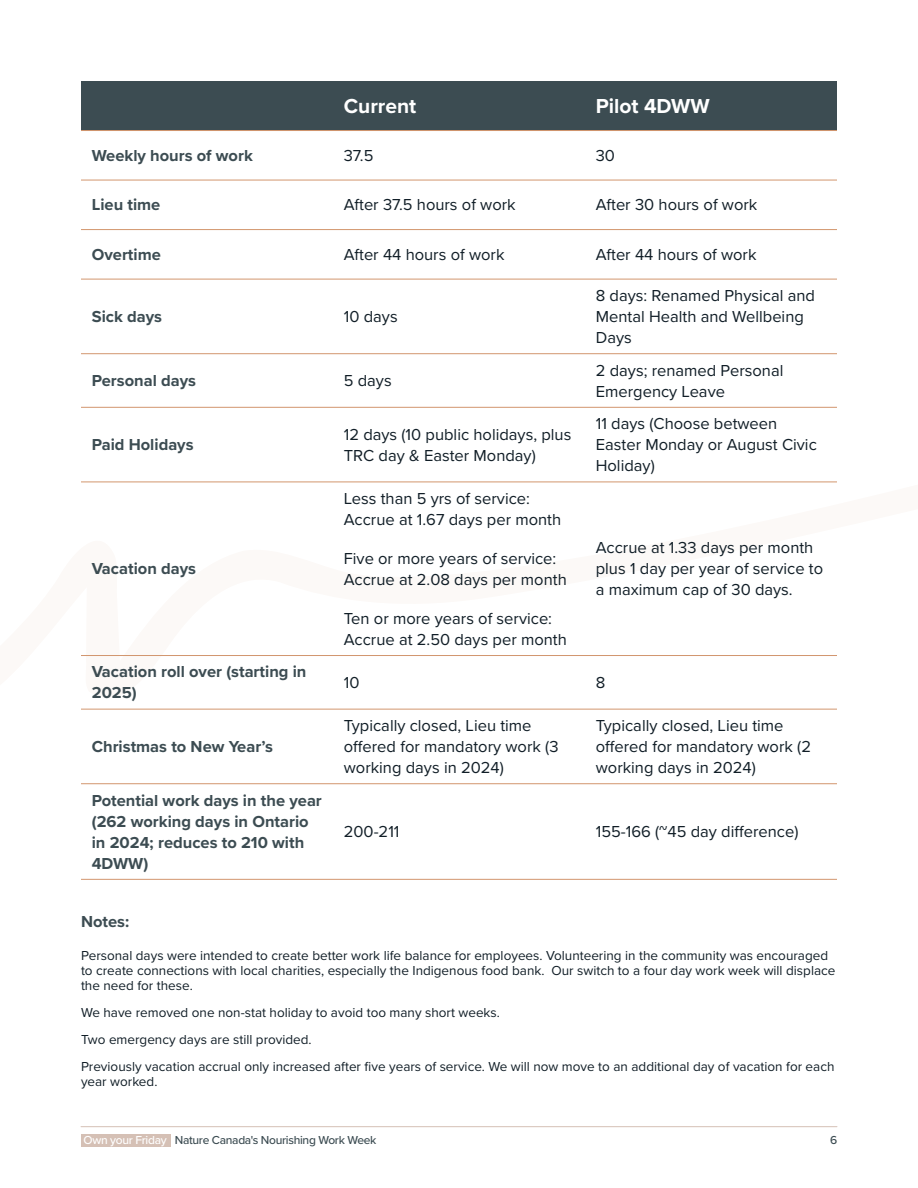
<style>
.page{position:relative;width:918px;height:1188px;background:#fff}
.page>*{position:absolute;margin:0;border:0;box-sizing:border-box;transform-origin:0 0}
.t1{font:700 21px "Proxima Nova";color:#fff}
.t2{font:16.5px/21px "Proxima Nova";color:#111e27}
.t3{font:700 16.5px/21px "Proxima Nova";color:#3c4c52}
.t4{font:13.5px/15px "Proxima Nova";color:#111e27}
.t5{font:500 12px "Proxima Nova";letter-spacing:-.025em;color:#3c4c52}
.s1{color:#fff}
</style>
<div class="page">
<svg style="left:81px;top:406px;width:756px;height:251px"></svg>
<hr style="left:81px;top:1126px;width:756px;height:1px;background:#d5c0b5">
<div style="left:81px;top:1134px;width:90px;height:13px;background:#d5c0b5"></div>
<div style="left:81px;top:81px;width:756px;height:50px;background:#3c4c52"></div>
<hr style="left:81px;top:130px;width:756px;height:1px;background:#d2966e">
<hr style="left:81px;top:180px;width:756px;height:1px;background:#d2966e">
<hr style="left:81px;top:229px;width:756px;height:1px;background:#d2966e">
<hr style="left:81px;top:279px;width:756px;height:1px;background:#d2966e">
<hr style="left:81px;top:353px;width:756px;height:1px;background:#d2966e">
<hr style="left:81px;top:407px;width:756px;height:1px;background:#d2966e">
<hr style="left:81px;top:482px;width:756px;height:1px;background:#d2966e">
<hr style="left:81px;top:655px;width:756px;height:1px;background:#d2966e">
<hr style="left:81px;top:709px;width:756px;height:1px;background:#d2966e">
<hr style="left:81px;top:783px;width:756px;height:1px;background:#d2966e">
<hr style="left:81px;top:879px;width:756px;height:1px;background:#d2966e">
<p class="t1" style="left:344px;top:96px;width:74px">Current</p>
<p class="t1" style="left:596px;top:96px;width:116px">Pilot 4DWW</p>
<p class="t3" style="left:92px;top:146px;width:163px">Weekly hours of work</p>
<p class="t2" style="left:344px;top:146px;width:31px">37.5</p>
<p class="t2" style="left:596px;top:146px;width:21px">30</p>
<p class="t3" style="left:92px;top:195px;width:70px">Lieu time</p>
<p class="t2" style="left:344px;top:195px;width:173px">After 37.5 hours of work</p>
<p class="t2" style="left:596px;top:195px;width:163px">After 30 hours of work</p>
<p class="t3" style="left:92px;top:245px;width:71px">Overtime</p>
<p class="t2" style="left:344px;top:245px;width:162px">After 44 hours of work</p>
<p class="t2" style="left:596px;top:245px;width:162px">After 44 hours of work</p>
<p class="t3" style="left:92px;top:307px;width:72px">Sick days</p>
<p class="t2" style="left:344px;top:307px;width:55px">10 days</p>
<p class="t2" style="left:596px;top:286px;width:221px">8 days: Renamed Physical and<br>Mental Health and Wellbeing<br>Days</p>
<p class="t3" style="left:92px;top:371px;width:106px">Personal days</p>
<p class="t2" style="left:344px;top:371px;width:49px">5 days</p>
<p class="t2" style="left:596px;top:360px;width:189px">2 days; renamed Personal<br>Emergency Leave</p>
<p class="t3" style="left:92px;top:435px;width:103px">Paid Holidays</p>
<p class="t2" style="left:344px;top:424px;width:229px">12 days (10 public holidays, plus<br>TRC day &amp; Easter Monday)</p>
<p class="t2" style="left:596px;top:414px;width:223px">11 days (Choose between<br>Easter Monday or August Civic<br>Holiday)</p>
<p class="t3" style="left:92px;top:559px;width:106px">Vacation days</p>
<p class="t2" style="left:344px;top:488px;width:219px">Less than 5 yrs of service:<br>Accrue at 1.67 days per month</p>
<p class="t2" style="left:344px;top:548px;width:224px">Five or more years of service:<br>Accrue at 2.08 days per month</p>
<p class="t2" style="left:344px;top:608px;width:225px">Ten or more years of service:<br>Accrue at 2.50 days per month</p>
<p class="t2" style="left:596px;top:538px;width:229px">Accrue at 1.33 days per month plus 1 day per year of service to a maximum cap of 30 days.</p>
<p class="t3" style="left:92px;top:662px;width:216px">Vacation roll over (starting in<br>2025)</p>
<p class="t2" style="left:344px;top:673px;width:17px">10</p>
<p class="t2" style="left:596px;top:673px;width:11px">8</p>
<p class="t3" style="left:92px;top:737px;width:183px">Christmas to New Year’s</p>
<p class="t2" style="left:344px;top:716px;width:216px">Typically closed, Lieu time offered for mandatory work (3 working days in 2024)</p>
<p class="t2" style="left:596px;top:716px;width:217px">Typically closed, Lieu time offered for mandatory work (2 working days in 2024)</p>
<p class="t3" style="left:92px;top:790px;width:232px">Potential work days in the year (262 working days in Ontario in 2024; reduces to 210 with<br>4DWW)</p>
<p class="t2" style="left:344px;top:822px;width:57px">200-211</p>
<p class="t2" style="left:596px;top:822px;width:204px">155-166 (~45 day difference)</p>
<p class="t3" style="left:81px;top:912px;width:50px">Notes:</p>
<p class="t4" style="left:81px;top:949px;width:756px">Personal days were intended to create better work life balance for employees. Volunteering in the community was encouraged to create connections with local charities, especially the Indigenous food bank. Our switch to a four day work week will displace the need for these.</p>
<p class="t4" style="left:81px;top:1000px;width:755px;line-height:27px">We have removed one non-stat holiday to avoid too many short weeks.<br>Two emergency days are still provided.<br>Previously vacation accrual only increased after five years of service. We will now move to an additional day of vacation for each</p>
<p class="t4" style="left:81px;top:1075px;width:78px">year worked.</p>
<p class="t5" style="left:84px;top:1134px;width:294px"><span class="s1">Own your Friday</span> Nature Canada's Nourishing Work Week</p>
<p class="t5" style="left:830px;top:1134px;width:9px">6</p>
</div>
